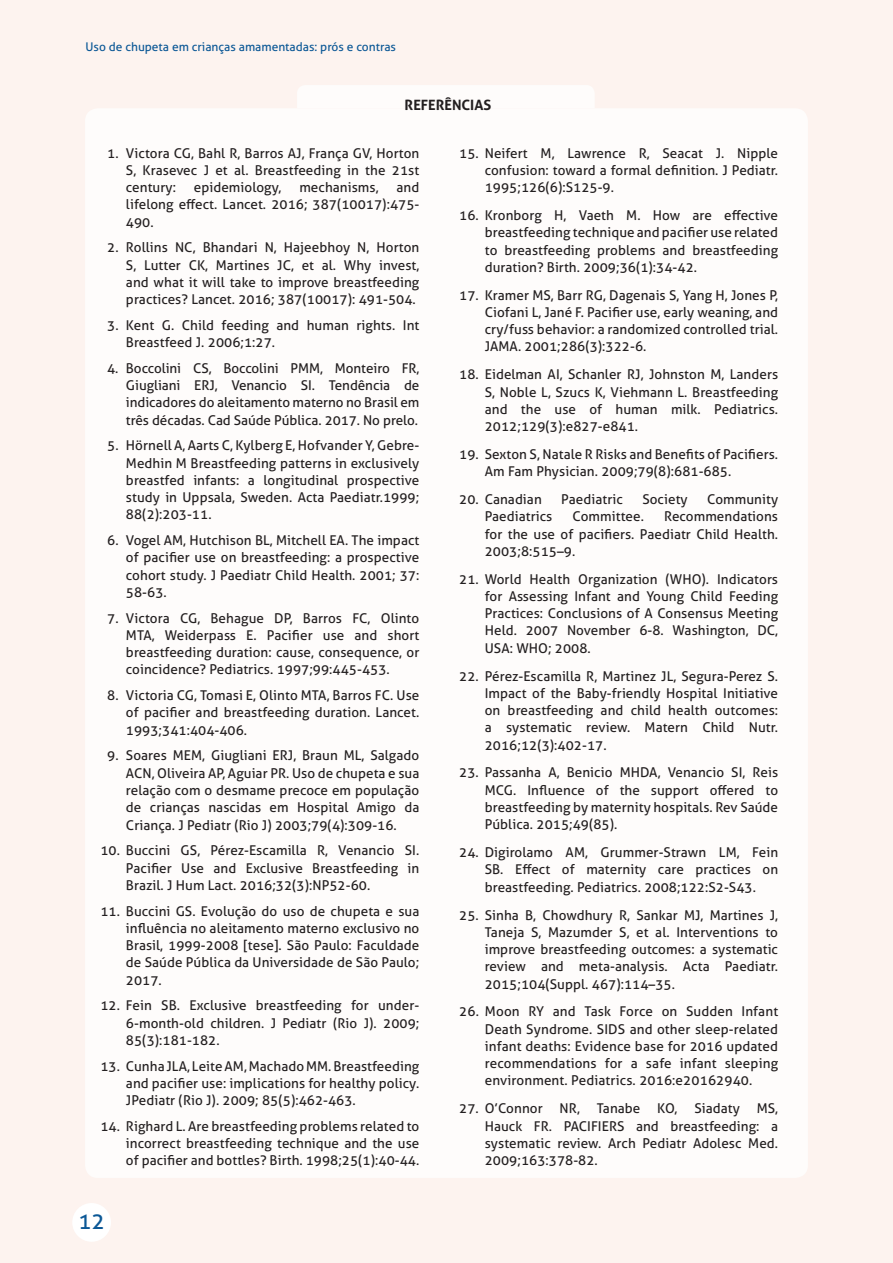
<style>
.page{position:relative;width:893px;height:1263px;background:#fdf3ef}
.page>*{position:absolute;margin:0;border:0;box-sizing:border-box;transform-origin:0 0}
.t1{font:22.5px "Aller";color:#0c5896}
.t2{font:700 14.25px "Aller";color:#231f20}
.t3{font:13.5px/17.2px "Aller";letter-spacing:.005em;color:#231f20;text-align:justify}
.t4{font:12px "Aller";color:#0c5896}
</style>
<div class="page">
<div style="left:72px;top:1203px;width:39px;height:39px;background:#fff;border-radius:50%"></div>
<div style="left:297px;top:85px;width:297px;height:23px;background:#fefcfb"></div>
<div style="left:85px;top:108px;width:723px;height:1070px;background:#fefcfb;border-radius:13px"></div>
<p class="t4" style="left:85px;top:39px;width:312px">Uso de chupeta em crianças amamentadas: prós e contras</p>
<p class="t2" style="left:405px;top:97px;width:88px">REFERÊNCIAS</p>
<p class="t3" style="left:485px;top:144px;width:295px;text-indent:-26px">15. Neifert M, Lawrence R, Seacat J. Nipple confusion: toward a formal definition. J Pediatr.<br>1995;126(6):S125-9.</p>
<p class="t3" style="left:485px;top:207px;width:295px;text-indent:-26px">16. Kronborg H, Vaeth M. How are effective breastfeeding technique and pacifier use related to breastfeeding problems and breastfeeding duration? Birth. 2009;36(1):34-42.</p>
<p class="t3" style="left:485px;top:286px;width:295px;text-indent:-26px">17. Kramer MS, Barr RG, Dagenais S, Yang H, Jones P, Ciofani L, Jané F. Pacifier use, early weaning, and cry/fuss behavior: a randomized controlled trial.<br>JAMA. 2001;286(3):322-6.</p>
<p class="t3" style="left:485px;top:366px;width:295px;text-indent:-26px">18. Eidelman AI, Schanler RJ, Johnston M, Landers S, Noble L, Szucs K, Viehmann L. Breastfeeding and the use of human milk. Pediatrics.<br>2012;129(3):e827-e841.</p>
<p class="t3" style="left:485px;top:446px;width:295px;text-indent:-26px">19. Sexton S, Natale R Risks and Benefits of Pacifiers.<br>Am Fam Physician. 2009;79(8):681-685.</p>
<p class="t3" style="left:459px;top:491px;width:84px">20. Canadian</p>
<p class="t3" style="left:561px;top:491px;width:63px">Paediatric</p>
<p class="t3" style="left:642px;top:491px;width:47px">Society</p>
<p class="t3" style="left:707px;top:491px;width:72px">Community</p>
<p class="t3" style="left:485px;top:508px;width:69px">Paediatrics</p>
<p class="t3" style="left:573px;top:508px;width:73px">Committee.</p>
<p class="t3" style="left:126px;top:144px;width:295px;text-indent:-19px">1. Victora CG, Bahl R, Barros AJ, França GV, Horton S, Krasevec J et al. Breastfeeding in the 21st century:</p>
<p class="t3" style="left:126px;top:179px;width:295px;text-indent:271px">and lifelong effect. Lancet. 2016; 387(10017):475- 490.</p>
<p class="t3" style="left:126px;top:239px;width:295px;text-indent:-19px">2. Rollins NC, Bhandari N, Hajeebhoy N, Horton S, Lutter CK, Martines JC, et al. Why invest, and what it will take to improve breastfeeding practices? Lancet. 2016; 387(10017): 491-504.</p>
<p class="t3" style="left:126px;top:317px;width:295px;text-indent:-19px">3. Kent G. Child feeding and human rights. Int<br>Breastfeed J. 2006;1:27.</p>
<p class="t3" style="left:126px;top:360px;width:295px;text-indent:-19px">4. Boccolini CS, Boccolini PMM, Monteiro FR, Giugliani ERJ, Venancio SI. Tendência de indicadores do aleitamento materno no Brasil em três décadas. Cad Saúde Pública. 2017. No prelo.</p>
<p class="t3" style="left:126px;top:437px;width:295px;text-indent:-19px">5. Hörnell A, Aarts C, Kylberg E, Hofvander Y, Gebre-Medhin M Breastfeeding patterns in exclusively breastfed infants: a longitudinal prospective study in Uppsala, Sweden. Acta Paediatr.1999; 88(2):203-11.</p>
<p class="t3" style="left:126px;top:532px;width:295px;text-indent:-19px">6. Vogel AM, Hutchison BL, Mitchell EA. The impact of pacifier use on breastfeeding: a prospective cohort study. J Paediatr Child Health. 2001; 37:<br>58-63.</p>
<p class="t3" style="left:126px;top:609px;width:295px;text-indent:-19px">7. Victora CG, Behague DP, Barros FC, Olinto MTA, Weiderpass E. Pacifier use and short breastfeeding duration: cause, consequence, or coincidence? Pediatrics. 1997;99:445-453.</p>
<p class="t3" style="left:126px;top:687px;width:295px;text-indent:-19px">8. Victoria CG, Tomasi E, Olinto MTA, Barros FC. Use of pacifier and breastfeeding duration. Lancet.<br>1993;341:404-406.</p>
<p class="t3" style="left:126px;top:747px;width:295px;text-indent:-19px">9. Soares MEM, Giugliani ERJ, Braun ML, Salgado ACN, Oliveira AP, Aguiar PR. Uso de chupeta e sua relação com o desmame precoce em população de crianças nascidas em Hospital Amigo da Criança. J Pediatr (Rio J) 2003;79(4):309-16.</p>
<p class="t3" style="left:126px;top:842px;width:295px;text-indent:-26px">10. Buccini GS, Pérez-Escamilla R, Venancio SI.<br>Pacifier Use and Exclusive Breastfeeding in Brazil. J Hum Lact. 2016;32(3):NP52-60.</p>
<p class="t3" style="left:126px;top:902px;width:295px;text-indent:-26px">11. Buccini GS. Evolução do uso de chupeta e sua influência no aleitamento materno exclusivo no Brasil, 1999-2008 [tese]. São Paulo: Faculdade de Saúde Pública da Universidade de São Paulo; 2017.</p>
<p class="t3" style="left:126px;top:997px;width:295px;text-indent:-26px">12. Fein SB. Exclusive breastfeeding for under-6-month-old children. J Pediatr (Rio J). 2009; 85(3):181-182.</p>
<p class="t3" style="left:126px;top:1057px;width:295px;text-indent:-26px">13. Cunha JLA, Leite AM, Machado MM. Breastfeeding and pacifier use: implications for healthy policy.<br>JPediatr (Rio J). 2009; 85(5):462-463.</p>
<p class="t3" style="left:126px;top:1117px;width:295px;text-indent:-26px">14. Righard L. Are breastfeeding problems related to incorrect breastfeeding technique and the use of pacifier and bottles? Birth. 1998;25(1):40-44.</p>
<p class="t3" style="left:194px;top:179px;width:89px">epidemiology,</p>
<p class="t3" style="left:299px;top:179px;width:81px">mechanisms,</p>
<p class="t3" style="left:485px;top:508px;width:295px;text-indent:179px">Recommendations for the use of pacifiers. Paediatr Child Health.<br>2003;8:515–9.</p>
<p class="t3" style="left:485px;top:570px;width:295px;text-indent:-26px">21. World Health Organization (WHO). Indicators for Assessing Infant and Young Child Feeding Practices: Conclusions of A Consensus Meeting Held. 2007 November 6-8. Washington, DC, USA: WHO; 2008.</p>
<p class="t3" style="left:485px;top:667px;width:295px;text-indent:-26px">22. Pérez-Escamilla R, Martinez JL, Segura-Perez S.<br>Impact of the Baby-friendly Hospital Initiative on breastfeeding and child health outcomes: a systematic review. Matern Child Nutr.<br>2016;12(3):402-17.</p>
<p class="t3" style="left:485px;top:764px;width:295px;text-indent:-26px">23. Passanha A, Benicio MHDA, Venancio SI, Reis MCG. Influence of the support offered to breastfeeding by maternity hospitals. Rev Saúde Pública. 2015;49(85).</p>
<p class="t3" style="left:485px;top:844px;width:295px;text-indent:-26px">24. Digirolamo AM, Grummer-Strawn LM, Fein SB. Effect of maternity care practices on breastfeeding. Pediatrics. 2008;122:S2-S43.</p>
<p class="t3" style="left:485px;top:906px;width:295px;text-indent:-26px">25. Sinha B, Chowdhury R, Sankar MJ, Martines J, Taneja S, Mazumder S, et al. Interventions to improve breastfeeding outcomes: a systematic review and meta-analysis. Acta Paediatr.<br>2015;104(Suppl. 467):114–35.</p>
<p class="t3" style="left:485px;top:1003px;width:295px;text-indent:-26px">26. Moon RY and Task Force on Sudden Infant Death Syndrome. SIDS and other sleep-related infant deaths: Evidence base for 2016 updated recommendations for a safe infant sleeping environment. Pediatrics. 2016:e20162940.</p>
<p class="t3" style="left:485px;top:1100px;width:295px;text-indent:-26px">27. O’Connor NR, Tanabe KO, Siadaty MS, Hauck FR. PACIFIERS and breastfeeding: a systematic review. Arch Pediatr Adolesc Med.<br>2009;163:378-82.</p>
<h1 class="t1" style="left:78px;top:1207px;width:28px">12</h1>
</div>
